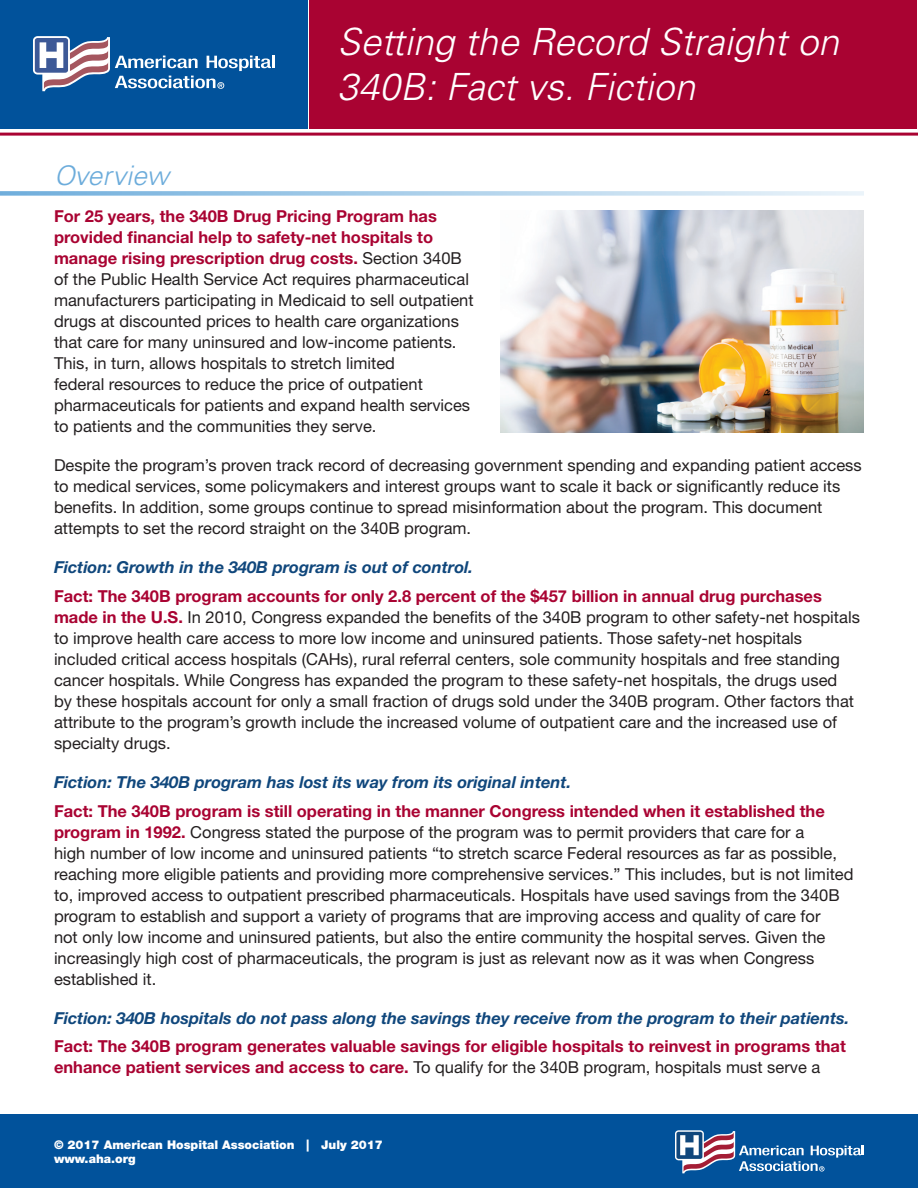
<style>
.page{position:relative;width:918px;height:1188px;background:#fff}
.page>*{position:absolute;margin:0;border:0;box-sizing:border-box;transform-origin:0 0}
.t1{font:italic 300 37.5px/45px "Univers LT Std";color:#fff}
.t2{font:italic 300 27px "Univers LT Std";color:#6cacdb}
.t3{font:16.5px/21px "Helvetica Neue LT Std";color:#231f20}
.t4{font:italic 700 16.5px "Helvetica Neue LT Std";color:#10477c}
.t5{font:700 16.5px/21px "Helvetica Neue LT Std";color:#a90332}
.t6{font:900 12px/14.4px "Helvetica Neue LT Std";color:#fff}
.s1{font-weight:700;color:#a90332}
.s2{font-weight:400;color:#231f20}
</style>
<div class="page">
<div style="left:0;top:0;width:308px;height:128px;background:#01529b"></div>
<svg style="left:33px;top:36px;width:242px;height:55px"></svg>
<hr style="left:0;top:133px;width:918px;height:3px;background:#a90332">
<div style="left:310px;top:0;width:607px;height:128px;background:#a90332"></div>
<svg style="left:0;top:191px;width:864px;height:5px"></svg>
<div style="left:0;top:1114px;width:918px;height:74px;background:#01529b"></div>
<svg style="left:675px;top:1130px;width:189px;height:43px"></svg>
<img style="left:500px;top:211px;width:364px;height:221px">
<h2 class="t2" style="left:54px;top:159px;width:117px">Overview</h2>
<h1 class="t1" style="left:338px;top:19px;width:503px">Setting the Record Straight on<br>340B: Fact vs. Fiction</h1>
<p class="t3" style="left:54px;top:206px;width:421px"><span class="s1">For 25 years, the 340B Drug Pricing Program has provided financial help to safety-net hospitals to manage rising prescription drug costs.</span> Section 340B of the Public Health Service Act requires pharmaceutical manufacturers participating in Medicaid to sell outpatient drugs at discounted prices to health care organizations that care for many uninsured and low-income patients.<br>This, in turn, allows hospitals to stretch limited<br>federal resources to reduce the price of outpatient pharmaceuticals for patients and expand health services to patients and the communities they serve.</p>
<p class="t3" style="left:54px;top:455px;width:809px">Despite the program’s proven track record of decreasing government spending and expanding patient access to medical services, some policymakers and interest groups want to scale it back or significantly reduce its benefits. In addition, some groups continue to spread misinformation about the program. This document attempts to set the record straight on the 340B program.</p>
<p class="t4" style="left:54px;top:557px;width:420px">Fiction: Growth in the 340B program is out of control.</p>
<p class="t3" style="left:54px;top:585px;width:807px"><span class="s1">Fact: The 340B program accounts for only 2.8 percent of the $457 billion in annual drug purchases made in the U.S.</span> In 2010, Congress expanded the benefits of the 340B program to other safety-net hospitals to improve health care access to more low income and uninsured patients. Those safety-net hospitals included critical access hospitals (CAHs), rural referral centers, sole community hospitals and free standing cancer hospitals. While Congress has expanded the program to these safety-net hospitals, the drugs used<br>by these hospitals account for only a small fraction of drugs sold under the 340B program. Other factors that attribute to the program’s growth include the increased volume of outpatient care and the increased use of specialty drugs.</p>
<p class="t4" style="left:54px;top:772px;width:519px">Fiction: The 340B program has lost its way from its original intent.</p>
<p class="t3" style="left:54px;top:800px;width:801px"><span class="s1">Fact: The 340B program is still operating in the manner Congress intended when it established the program in 1992.</span> Congress stated the purpose of the program was to permit providers that care for a<br>high number of low income and uninsured patients “to stretch scarce Federal resources as far as possible, reaching more eligible patients and providing more comprehensive services.” This includes, but is not limited to, improved access to outpatient prescribed pharmaceuticals. Hospitals have used savings from the 340B program to establish and support a variety of programs that are improving access and quality of care for<br>not only low income and uninsured patients, but also the entire community the hospital serves. Given the increasingly high cost of pharmaceuticals, the program is just as relevant now as it was when Congress established it.</p>
<p class="t4" style="left:54px;top:1007px;width:797px">Fiction: 340B hospitals do not pass along the savings they receive from the program to their patients.</p>
<p class="t5" style="left:54px;top:1035px;width:793px">Fact: The 340B program generates valuable savings for eligible hospitals to reinvest in programs that enhance patient services and access to care. <span class="s2">To qualify for the 340B program, hospitals must serve a</span></p>
<p class="t6" style="left:54px;top:1137px;width:330px">© 2017 American Hospital Association | July 2017 www.aha.org</p>
</div>
